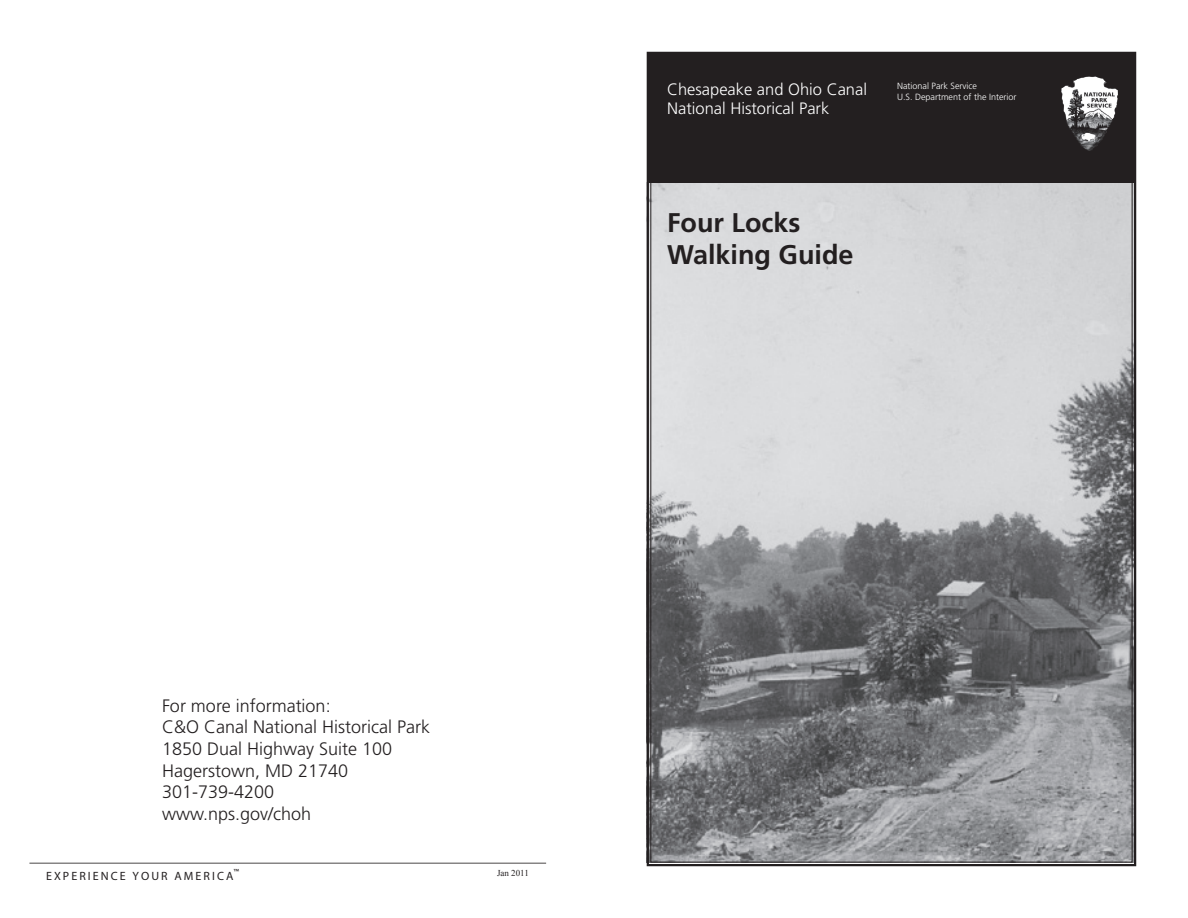
<style>
.page{position:relative;width:1188px;height:918px;background:#fff}
.page>*{position:absolute;margin:0;border:0;box-sizing:border-box;transform-origin:0 0}
.t1{font:700 27px "Frutiger LT Std";color:#231f20}
.t2{font:300 18px "Frutiger LT Std";color:#231f20}
.t3{font:300 16.5px "Frutiger LT Std";color:#fff}
.EXPERIENCE_YOUR_AME{font:12px "Myriad Pro";letter-spacing:.17em;color:#231f20}
.t4{font:300 9px "Frutiger LT Std";color:#fff}
.t5{font:9px "Times New Roman";color:#231f20}
</style>
<div class="page">
<svg style="left:646px;top:51px;width:491px;height:816px;background:#919194"></svg>
<hr style="left:29px;top:862px;width:517px;height:2px;background:#231f20">
<p class="t3" style="left:667px;top:79px;width:201px">Chesapeake and Ohio Canal</p>
<p class="t3" style="left:667px;top:99px;width:164px">National Historical Park</p>
<p class="t4" style="left:897px;top:81px;width:81px">National Park Service</p>
<p class="t4" style="left:897px;top:91px;width:121px">U.S. Department of the Interior</p>
<p class="t1" style="left:667px;top:207px;width:135px">Four Locks</p>
<p class="t1" style="left:667px;top:239px;width:188px">Walking Guide</p>
<p class="t2" style="left:162px;top:695px;width:170px">For more information:</p>
<p class="t2" style="left:162px;top:717px;width:270px">C&amp;O Canal National Historical Park</p>
<p class="t2" style="left:162px;top:739px;width:232px">1850 Dual Highway Suite 100</p>
<p class="t2" style="left:162px;top:760px;width:188px">Hagerstown, MD 21740</p>
<p class="t2" style="left:162px;top:782px;width:114px">301-739-4200</p>
<p class="t2" style="left:162px;top:803px;width:151px">www.nps.gov/choh</p>
<p class="EXPERIENCE_YOUR_AME" style="left:46px;top:868px;width:194px">EXPERIENCE YOUR AMERICA<sup>™</sup></p>
<p class="t5" style="left:497px;top:867px;width:33px">Jan 2011</p>
</div>
